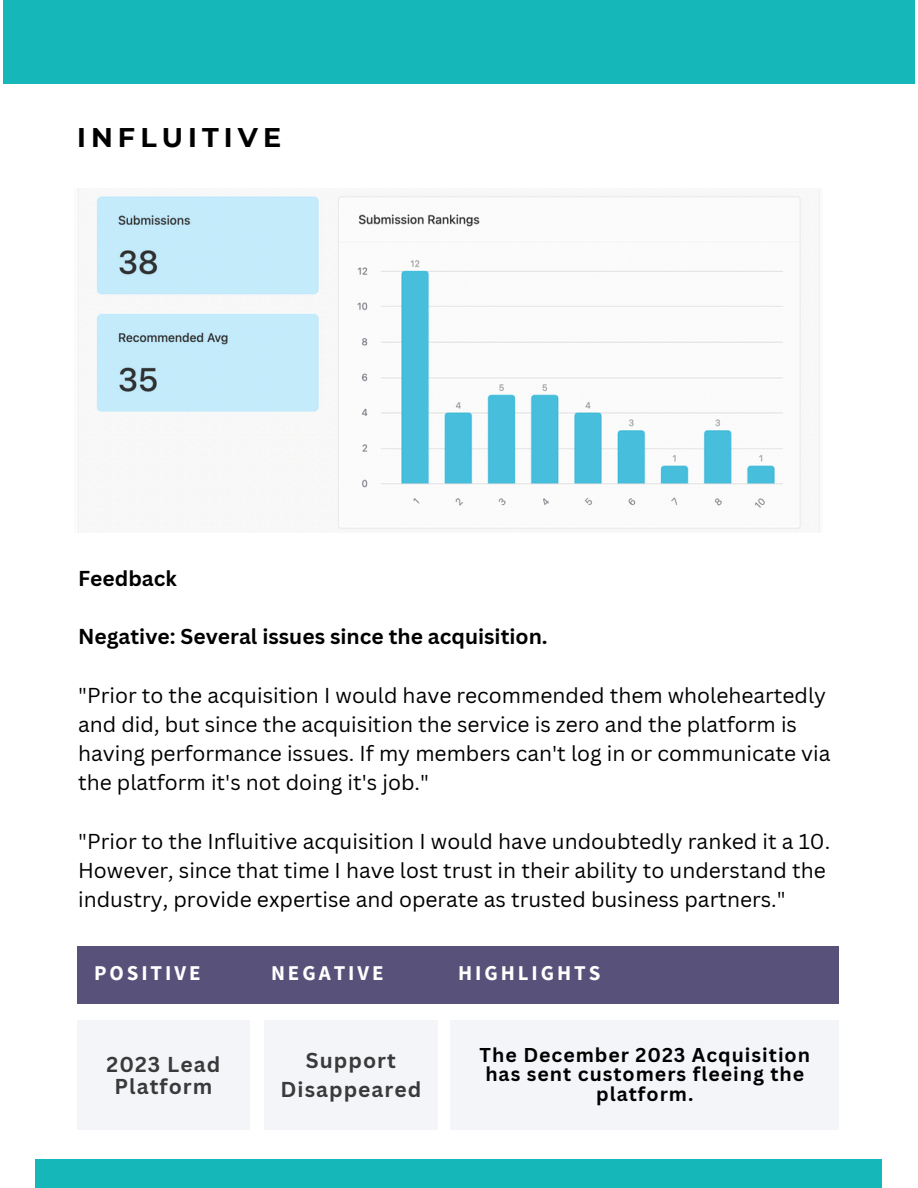
<style>
.page{position:relative;width:918px;height:1188px;background:#fff}
.page>*{position:absolute;margin:0;border:0;box-sizing:border-box;transform-origin:0 0}
.t1{font:700 27px "Montserrat";letter-spacing:.19em;color:#000}
.t2{font:21px/29.2px "Canva Sans";color:#000}
.t3{font:700 21px "Canva Sans";color:#000}
.t4{font:700 21px/21.3px "Canva Sans";letter-spacing:.05em;color:#3a3a3a;text-align:center}
.t5{font:700 21px "Source Sans Pro";letter-spacing:.14em;color:#fff}
.t6{font:700 19.5px/19.2px "Canva Sans";letter-spacing:.05em;color:#000;text-align:center}
</style>
<div class="page">
<div style="left:3px;top:0;width:912px;height:84px;background:#15b7b8"></div>
<img style="left:78px;top:189px;width:742px;height:344px">
<div style="left:36px;top:1159px;width:846px;height:29px;background:#15b7b8"></div>
<div style="left:77px;top:947px;width:762px;height:56px;background:#58527b"></div>
<div style="left:77px;top:1021px;width:173px;height:109px;background:#f3f5f9"></div>
<div style="left:265px;top:1021px;width:172px;height:109px;background:#f3f5f9"></div>
<div style="left:451px;top:1021px;width:388px;height:109px;background:#f3f5f9"></div>
<p class="t1" style="left:77px;top:121px;width:206px">INFLUITIVE</p>
<p class="t3" style="left:78px;top:563px;width:100px">Feedback</p>
<h3 class="t3" style="left:78px;top:622px;width:471px">Negative: Several issues since the acquisition.</h3>
<h3 class="t2" style="left:78px;top:680px;width:754px">"Prior to the acquisition I would have recommended them wholeheartedly and did, but since the acquisition the service is zero and the platform is having performance issues. If my members can't log in or communicate via the platform it's not doing it's job."</h3>
<p class="t2" style="left:78px;top:826px;width:754px">"Prior to the Influitive acquisition I would have undoubtedly ranked it a 10.<br>However, since that time I have lost trust in their ability to understand the industry, provide expertise and operate as trusted business partners."</p>
<h2 class="t5" style="left:94px;top:960px;width:108px">POSITIVE</h2>
<h2 class="t5" style="left:271px;top:960px;width:114px">NEGATIVE</h2>
<h2 class="t5" style="left:458px;top:960px;width:144px">HIGHLIGHTS</h2>
<p class="t4" style="left:107px;top:1054px;width:115px">2023 Lead<br>Platform</p>
<h3 class="t4" style="left:280px;top:1045px;width:142px;line-height:29.2px">Support<br>Disappeared</h3>
<h3 class="t6" style="left:480px;top:1045px;width:332px">The December 2023 Acquisition has sent customers fleeing the platform.</h3>
</div>
